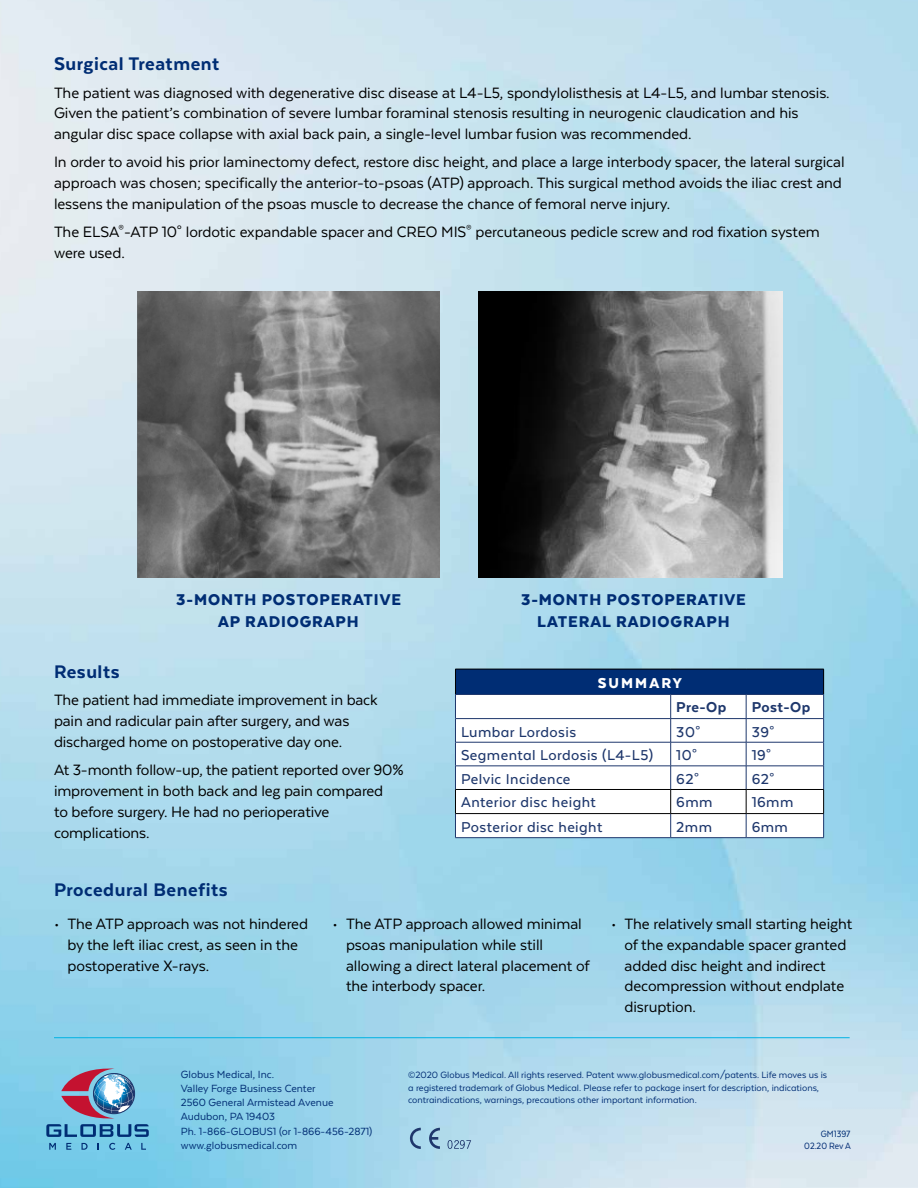
<style>
.page{position:relative;width:918px;height:1188px;background:#fff}
.page>*{position:absolute;margin:0;border:0;box-sizing:border-box;transform-origin:0 0}
.t1{font:800 21px "Texta";letter-spacing:.025em;color:#002d74}
.t2{font:900 18px/21.6px "Texta";letter-spacing:.05em;color:#002d74;text-align:center}
.t3{font:17.25px/21px "Texta";letter-spacing:-.005em;color:#000}
.t4{font:500 16.5px "Texta Alt";letter-spacing:.025em;color:#1e376c}
.t5{font:800 16.5px "Texta Alt";letter-spacing:.025em;color:#1e376c}
.t6{font:900 16.5px "Texta Alt";letter-spacing:.125em;color:#fff}
.t7{font:12px/14.2px "Texta";color:#002d74}
.t8{font:10.5px/12.6px "Texta Alt";color:#002d74}
.t9{font:10.5px/12px "Texta Narrow";color:#002d74;text-align:right}
</style>
<div class="page">
<img style="left:0;top:0;width:918px;height:1188px">
<svg style="left:447px;top:1140px;width:24px;height:9px"></svg>
<svg style="left:410px;top:1128px;width:11px;height:21px"></svg>
<svg style="left:429px;top:1128px;width:11px;height:21px"></svg>
<svg style="left:49px;top:1143px;width:7px;height:7px"></svg>
<svg style="left:66px;top:1143px;width:5px;height:7px"></svg>
<svg style="left:82px;top:1143px;width:6px;height:7px"></svg>
<svg style="left:109px;top:1143px;width:6px;height:7px"></svg>
<svg style="left:125px;top:1143px;width:7px;height:7px"></svg>
<svg style="left:141px;top:1143px;width:5px;height:7px"></svg>
<svg style="left:46px;top:1067px;width:103px;height:70px;background:#7b9dbe"></svg>
<div style="left:455px;top:669px;width:369px;height:25px;background:#002d74"></div>
<svg style="left:456px;top:695px;width:367px;height:142px"></svg>
<hr style="left:455px;top:669px;width:216px;height:1px;background:#000">
<hr style="left:671px;top:669px;width:75px;height:1px;background:#000">
<hr style="left:746px;top:669px;width:78px;height:1px;background:#000">
<hr style="left:455px;top:694px;width:216px;height:1px;background:#1e376c">
<hr style="left:671px;top:694px;width:75px;height:1px;background:#1e376c">
<hr style="left:746px;top:694px;width:78px;height:1px;background:#1e376c">
<hr style="left:455px;top:718px;width:216px;height:1px;background:#1e376c">
<hr style="left:671px;top:718px;width:75px;height:1px;background:#1e376c">
<hr style="left:746px;top:718px;width:78px;height:1px;background:#1e376c">
<hr style="left:455px;top:742px;width:216px;height:1px;background:#1e376c">
<hr style="left:671px;top:742px;width:75px;height:1px;background:#1e376c">
<hr style="left:746px;top:742px;width:78px;height:1px;background:#1e376c">
<hr style="left:455px;top:766px;width:216px;height:1px;background:#1e376c">
<hr style="left:671px;top:766px;width:75px;height:1px;background:#1e376c">
<hr style="left:746px;top:766px;width:78px;height:1px;background:#1e376c">
<hr style="left:455px;top:837px;width:216px;height:1px;background:#1e376c">
<hr style="left:671px;top:837px;width:75px;height:1px;background:#1e376c">
<hr style="left:746px;top:837px;width:78px;height:1px;background:#1e376c">
<hr style="left:455px;top:789px;width:216px;height:1px;background:#000">
<svg style="left:455px;top:669px;width:1px;height:168px"></svg>
<hr style="left:671px;top:789px;width:75px;height:1px;background:#000">
<svg style="left:670px;top:695px;width:1px;height:142px"></svg>
<hr style="left:746px;top:789px;width:78px;height:1px;background:#000">
<svg style="left:746px;top:695px;width:1px;height:142px"></svg>
<svg style="left:823px;top:669px;width:1px;height:168px"></svg>
<hr style="left:455px;top:813px;width:216px;height:1px;background:#000">
<hr style="left:671px;top:813px;width:75px;height:1px;background:#000">
<hr style="left:746px;top:813px;width:78px;height:1px;background:#000">
<hr style="left:54px;top:1037px;width:796px;height:1px;background:#00b2e3">
<img style="left:136px;top:291px;width:303px;height:286px">
<img style="left:479px;top:291px;width:303px;height:286px">
<p class="t1" style="left:54px;top:53px;width:167px">Surgical Treatment</p>
<p class="t3" style="left:54px;top:82px;width:777px">The patient was diagnosed with degenerative disc disease at L4-L5, spondylolisthesis at L4-L5, and lumbar stenosis.<br>Given the patient’s combination of severe lumbar foraminal stenosis resulting in neurogenic claudication and his angular disc space collapse with axial back pain, a single-level lumbar fusion was recommended.</p>
<p class="t3" style="left:54px;top:151px;width:792px">In order to avoid his prior laminectomy defect, restore disc height, and place a large interbody spacer, the lateral surgical approach was chosen; specifically the anterior-to-psoas (ATP) approach. This surgical method avoids the iliac crest and lessens the manipulation of the psoas muscle to decrease the chance of femoral nerve injury.</p>
<p class="t3" style="left:54px;top:221px;width:767px">The ELSA<sup>®</sup>-ATP 10° lordotic expandable spacer and CREO MIS<sup>®</sup> percutaneous pedicle screw and rod fixation system were used.</p>
<p class="t2" style="left:176px;top:589px;width:226px">3-MONTH POSTOPERATIVE<br>AP RADIOGRAPH</p>
<p class="t2" style="left:521px;top:589px;width:226px">3-MONTH POSTOPERATIVE<br>LATERAL RADIOGRAPH</p>
<p class="t1" style="left:54px;top:660px;width:67px">Results</p>
<p class="t3" style="left:54px;top:690px;width:325px">The patient had immediate improvement in back pain and radicular pain after surgery, and was discharged home on postoperative day one.</p>
<p class="t3" style="left:54px;top:759px;width:351px">At 3-month follow-up, the patient reported over 90% improvement in both back and leg pain compared<br>to before surgery. He had no perioperative complications.</p>
<p class="t1" style="left:54px;top:879px;width:175px">Procedural Benefits</p>
<p class="t6" style="left:598px;top:674px;width:86px">SUMMARY</p>
<p class="t5" style="left:676px;top:699px;width:51px">Pre-Op</p>
<p class="t5" style="left:752px;top:699px;width:60px">Post-Op</p>
<p class="t4" style="left:461px;top:723px;width:117px">Lumbar Lordosis</p>
<p class="t4" style="left:676px;top:723px;width:25px">30°</p>
<p class="t4" style="left:752px;top:723px;width:24px">39°</p>
<p class="t4" style="left:461px;top:747px;width:194px">Segmental Lordosis (L4-L5)</p>
<p class="t4" style="left:676px;top:747px;width:22px">10°</p>
<p class="t4" style="left:752px;top:747px;width:21px">19°</p>
<p class="t4" style="left:461px;top:770px;width:111px">Pelvic Incidence</p>
<p class="t4" style="left:676px;top:770px;width:24px">62°</p>
<p class="t4" style="left:752px;top:770px;width:24px">62°</p>
<p class="t4" style="left:461px;top:794px;width:136px">Anterior disc height</p>
<p class="t4" style="left:676px;top:794px;width:38px">6mm</p>
<p class="t4" style="left:752px;top:794px;width:43px">16mm</p>
<p class="t4" style="left:461px;top:818px;width:143px">Posterior disc height</p>
<p class="t4" style="left:676px;top:818px;width:37px">2mm</p>
<p class="t4" style="left:752px;top:818px;width:38px">6mm</p>
<p class="t3" style="left:68px;top:914px;width:242px;text-indent:-14px">• The ATP approach was not hindered by the left iliac crest, as seen in the postoperative X-rays.</p>
<p class="t3" style="left:346px;top:914px;width:245px;text-indent:-14px">• The ATP approach allowed minimal psoas manipulation while still allowing a direct lateral placement of the interbody spacer.</p>
<p class="t3" style="left:625px;top:914px;width:229px;text-indent:-14px">• The relatively small starting height of the expandable spacer granted added disc height and indirect decompression without endplate disruption.</p>
<p class="t7" style="left:181px;top:1067px;width:193px">Globus Medical, Inc.<br>Valley Forge Business Center<br>2560 General Armistead Avenue<br>Audubon, PA 19403<br>Ph. 1-866-GLOBUS1 (or 1-866-456-2871) www.globusmedical.com</p>
<p class="t8" style="left:408px;top:1069px;width:421px">©2020 Globus Medical. All rights reserved. Patent www.globusmedical.com/patents. Life moves us is a registered trademark of Globus Medical. Please refer to package insert for description, indications, contraindications, warnings, precautions other important information.</p>
<p class="t9" style="left:804px;top:1128px;width:48px">GM1397<br>02.20 Rev A</p>
</div>
